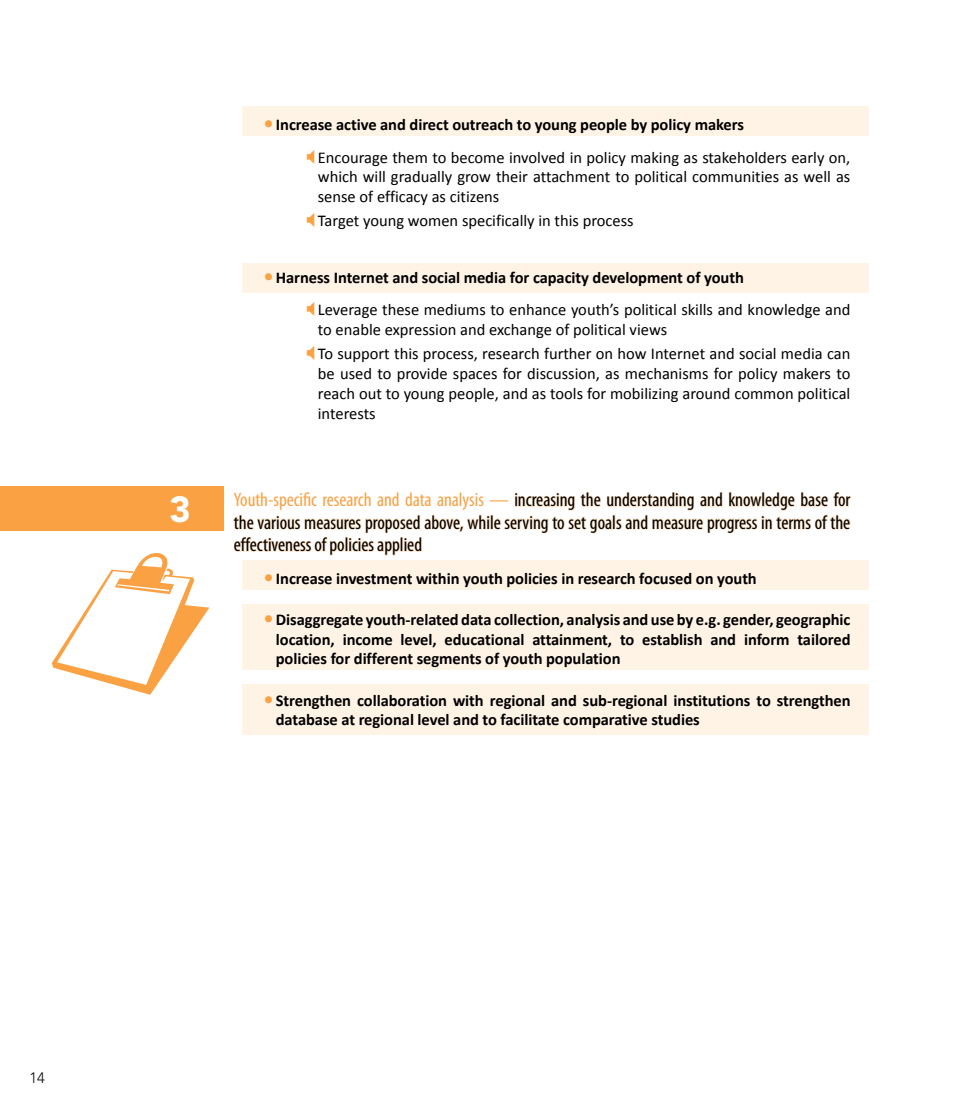
<style>
.page{position:relative;width:978px;height:1106px;background:#fff}
.page>*{position:absolute;margin:0;border:0;box-sizing:border-box;transform-origin:0 0}
.t1{font:900 36px "Avenir LT Std";color:#fff}
.t2{font:condensed 19.5px/22.4px "Myriad Pro";color:#000;text-align:justify}
.t3{font:16.5px/19.8px "Calibri";color:#000}
.t4{font:700 16.5px/19.8px "Calibri";letter-spacing:-.005em;color:#000;text-align:justify}
.t5{font:300 15px "Avenir LT Std";color:#000}
.s1{font-weight:700;font-size:19.5px;color:#f9a143}
.s2{font-weight:700}
.s3{color:#f9a143}
.s4{font-size:19.5px;color:#f9a143}
</style>
<div class="page">
<div style="left:242px;top:683px;width:626px;height:51px;background:#fff3e6"></div>
<div style="left:242px;top:604px;width:626px;height:65px;background:#fff3e6"></div>
<div style="left:242px;top:560px;width:626px;height:29px;background:#fff3e6"></div>
<div style="left:242px;top:263px;width:626px;height:30px;background:#fff3e6"></div>
<div style="left:242px;top:106px;width:626px;height:30px;background:#fff3e6"></div>
<svg style="left:233px;top:492px;width:619px;height:98px"></svg>
<div style="left:0;top:486px;width:223px;height:44px;background:#f9a143"></div>
<svg style="left:52px;top:553px;width:157px;height:141px"></svg>
<h1 class="t1" style="left:170px;top:487px;width:23px">3</h1>
<p class="t3" style="left:318px;top:108px;width:534px;line-height:32.5px;text-indent:-54px"><span class="s1">•</span> <span class="s2">Increase active and direct outreach to young people by policy makers<br></span>Encourage them to become involved in policy making as stakeholders early on,</p>
<p class="t3" style="left:318px;top:167px;width:534px">which will gradually grow their attachment to political communities as well as sense of efficacy as citizens</p>
<p class="t3" style="left:318px;top:211px;width:317px">Target young women specifically in this process</p>
<p class="t3" style="left:318px;top:261px;width:534px;line-height:32.5px;text-indent:-54px"><span class="s1">•</span> <span class="s2">Harness Internet and social media for capacity development of youth<br></span>Leverage these mediums to enhance youth’s political skills and knowledge and</p>
<p class="t3" style="left:318px;top:318px;width:534px;line-height:24px">to enable expression and exchange of political views<br>To support this process, research further on how Internet and social media can</p>
<p class="t3" style="left:318px;top:364px;width:534px;text-align:justify">be used to provide spaces for discussion, as mechanisms for policy makers to reach out to young people, and as tools for mobilizing around common political interests</p>
<p class="t2" style="left:234px;top:488px;width:618px"><span class="s3">Youth-specific research and data analysis —</span> increasing the understanding and knowledge base for the various measures proposed above, while serving to set goals and measure progress in terms of the effectiveness of policies applied</p>
<p class="t4" style="left:264px;top:568px;width:494px"><span class="s4">•</span> Increase investment within youth policies in research focused on youth</p>
<p class="t4" style="left:276px;top:609px;width:576px;text-indent:-12px"><span class="s4">•</span> Disaggregate youth-related data collection, analysis and use by e.g. gender, geographic location, income level, educational attainment, to establish and inform tailored policies for different segments of youth population</p>
<p class="t4" style="left:276px;top:690px;width:576px;text-indent:-12px"><span class="s4">•</span> Strengthen collaboration with regional and sub-regional institutions to strengthen database at regional level and to facilitate comparative studies</p>
<p class="t5" style="left:29px;top:1069px;width:17px">14</p>
</div>
